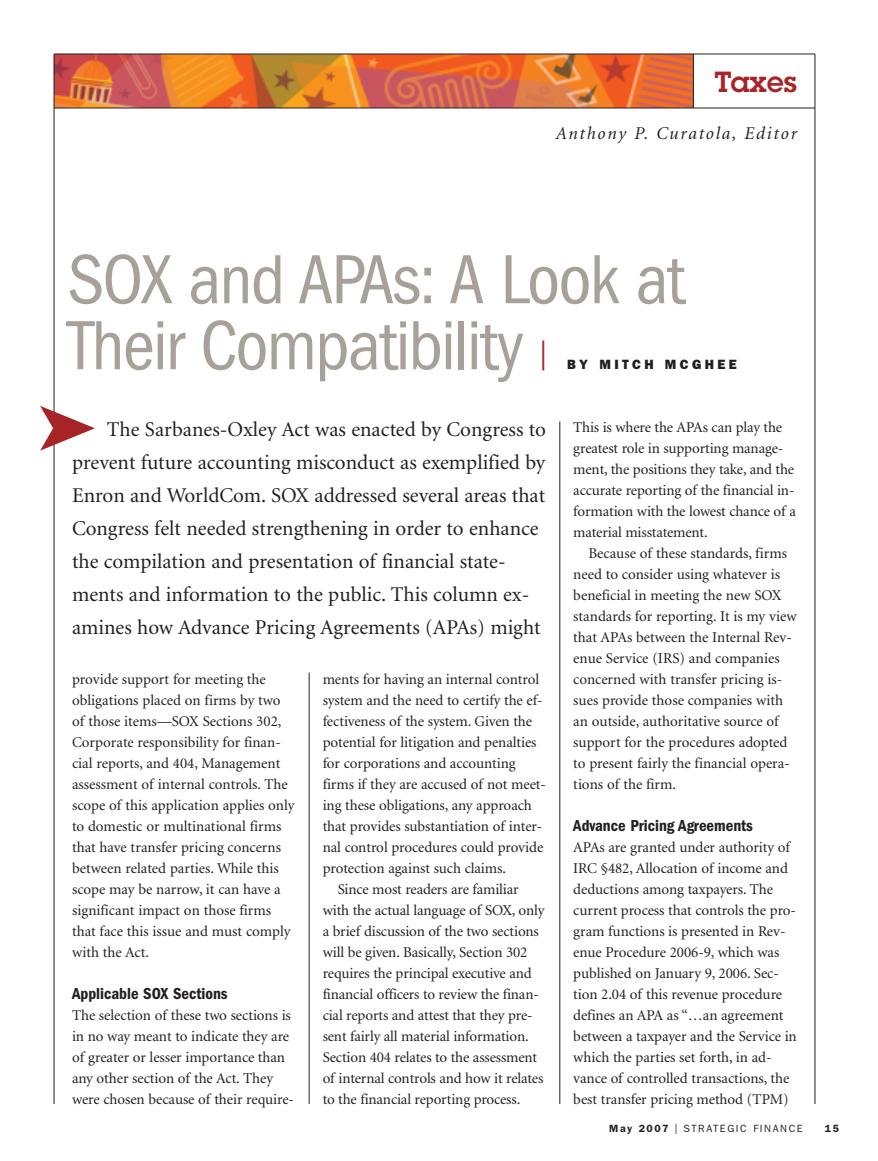
<style>
.page{position:relative;width:878px;height:1161px;background:#fff}
.page>*{position:absolute;margin:0;border:0;box-sizing:border-box;transform-origin:0 0}
.t1{font:condensed 72px/66px "Franklin Gothic";letter-spacing:-.025em;color:#a8a199}
.t2{font:30px "Franklin Gothic";color:#a72427}
.t3{font:600 28.5px "Lubalin Graph";color:#a72427}
.t4{font:21px/33px "Minion";color:#231f20}
.t5{font:italic 18px "Minion";letter-spacing:.1em;color:#231f20}
.t6{font:600 condensed 16.5px "Franklin Gothic";color:#231f20}
.t7{font:15px/21px "Minion";letter-spacing:-.005em;color:#231f20}
.t8{font:800 13.5px "Franklin Gothic";letter-spacing:.25em;color:#231f20}
.t9{font:10.5px "Franklin Gothic";letter-spacing:.15em;color:#231f20}
.t10{font:600 10.5px "Franklin Gothic";color:#231f20}
.s1{font-weight:600}
.s2{font-size:15px}
</style>
<div class="page">
<img style="left:55px;top:55px;width:638px;height:53px">
<hr style="left:54px;top:108px;width:760px;height:1px;background:#231f20">
<hr style="left:559px;top:422px;width:1px;height:682px;background:#231f20">
<hr style="left:54px;top:54px;width:1px;height:1050px;background:#231f20">
<hr style="left:54px;top:54px;width:760px;height:1px;background:#231f20">
<svg style="left:40px;top:406px;width:55px;height:45px"></svg>
<hr style="left:693px;top:54px;width:1px;height:54px;background:#231f20">
<hr style="left:309px;top:673px;width:1px;height:431px;background:#231f20">
<hr style="left:814px;top:54px;width:1px;height:1050px;background:#231f20">
<h3 class="t3" style="left:714px;top:66px;width:84px">Taxes</h3>
<p class="t5" style="left:555px;top:126px;width:243px">Anthony P. Curatola, Editor</p>
<h1 class="t1" style="left:68px;top:252px;width:619px">SOX and APAs: A Look at<br>Their Compatibility</h1>
<h2 class="t2" style="left:539px;top:343px;width:9px">|</h2>
<p class="t8" style="left:567px;top:360px;width:171px">BY MITCH MCGHEE</p>
<p class="t4" style="left:72px;top:415px;width:475px;text-indent:35px">The Sarbanes-Oxley Act was enacted by Congress to prevent future accounting misconduct as exemplified by Enron and WorldCom. SOX addressed several areas that Congress felt needed strengthening in order to enhance the compilation and presentation of financial state&shy;ments and information to the public. This column ex&shy;amines how Advance Pricing Agreements (APAs) might</p>
<p class="t7" style="left:72px;top:670px;width:224px">provide support for meeting the obligations placed on firms by two of those items—SOX Sections 302, Corporate responsibility for finan&shy;cial reports, and 404, Management assessment of internal controls. The scope of this application applies only to domestic or multinational firms that have transfer pricing concerns between related parties. While this scope may be narrow, it can have a significant impact on those firms that face this issue and must comply with the Act.</p>
<p class="t6" style="left:72px;top:988px;width:157px">Applicable SOX Sections</p>
<p class="t7" style="left:72px;top:1006px;width:223px">The selection of these two sections is in no way meant to indicate they are of greater or lesser importance than any other section of the Act. They were chosen because of their require-</p>
<p class="t7" style="left:322px;top:670px;width:218px">ments for having an internal control</p>
<p class="t7" style="left:322px;top:691px;width:221px">system and the need to certify the ef-</p>
<p class="t7" style="left:322px;top:712px;width:211px">fectiveness of the system. Given the</p>
<p class="t7" style="left:322px;top:733px;width:215px">potential for litigation and penalties</p>
<p class="t7" style="left:322px;top:754px;width:195px">for corporations and accounting</p>
<p class="t7" style="left:322px;top:775px;width:225px">firms if they are accused of not meet-</p>
<p class="t7" style="left:322px;top:796px;width:211px">ing these obligations, any approach</p>
<p class="t7" style="left:322px;top:817px;width:221px">that provides substantiation of inter-</p>
<p class="t7" style="left:322px;top:838px;width:222px">nal control procedures could provide</p>
<p class="t7" style="left:322px;top:859px;width:185px">protection against such claims.</p>
<p class="t7" style="left:337px;top:880px;width:182px">Since most readers are familiar</p>
<p class="t7" style="left:322px;top:901px;width:223px">with the actual language of SOX, only</p>
<p class="t7" style="left:322px;top:922px;width:218px">a brief discussion of the two sections</p>
<p class="t7" style="left:322px;top:943px;width:206px">will be given. Basically, Section 302</p>
<p class="t7" style="left:322px;top:964px;width:210px">requires the principal executive and</p>
<p class="t7" style="left:322px;top:985px;width:218px">financial officers to review the finan-</p>
<p class="t7" style="left:322px;top:1006px;width:211px">cial reports and attest that they pre-</p>
<p class="t7" style="left:322px;top:1027px;width:207px">sent fairly all material information.</p>
<p class="t7" style="left:322px;top:1048px;width:216px">Section 404 relates to the assessment</p>
<p class="t7" style="left:322px;top:1069px;width:222px">of internal controls and how it relates</p>
<p class="t7" style="left:322px;top:1090px;width:199px">to the financial reporting process.</p>
<p class="t7" style="left:573px;top:418px;width:224px">This is where the APAs can play the greatest role in supporting manage&shy;ment, the positions they take, and the accurate reporting of the financial in&shy;formation with the lowest chance of a material misstatement.</p>
<p class="t7" style="left:573px;top:544px;width:225px;text-indent:15px">Because of these standards, firms need to consider using whatever is beneficial in meeting the new SOX standards for reporting. It is my view that APAs between the Internal Rev&shy;enue Service (IRS) and companies concerned with transfer pricing is&shy;sues provide those companies with an outside, authoritative source of support for the procedures adopted to present fairly the financial opera&shy;tions of the firm.</p>
<p class="t6" style="left:573px;top:820px;width:181px">Advance Pricing Agreements</p>
<p class="t7" style="left:573px;top:838px;width:225px">APAs are granted under authority of IRC §482, Allocation of income and deductions among taxpayers. The current process that controls the pro&shy;gram functions is presented in Rev&shy;enue Procedure 2006-9, which was published on January 9, 2006. Sec&shy;tion 2.04 of this revenue procedure defines an APA as “…an agreement between a taxpayer and the Service in which the parties set forth, in ad&shy;vance of controlled transactions, the best transfer pricing method (TPM)</p>
<p class="t9" style="left:609px;top:1125px;width:195px"><span class="s1">May 2007</span> <span class="s2">I</span> STRATEGIC FINANCE</p>
<p class="t10" style="left:824px;top:1125px;width:16px">15</p>
</div>
